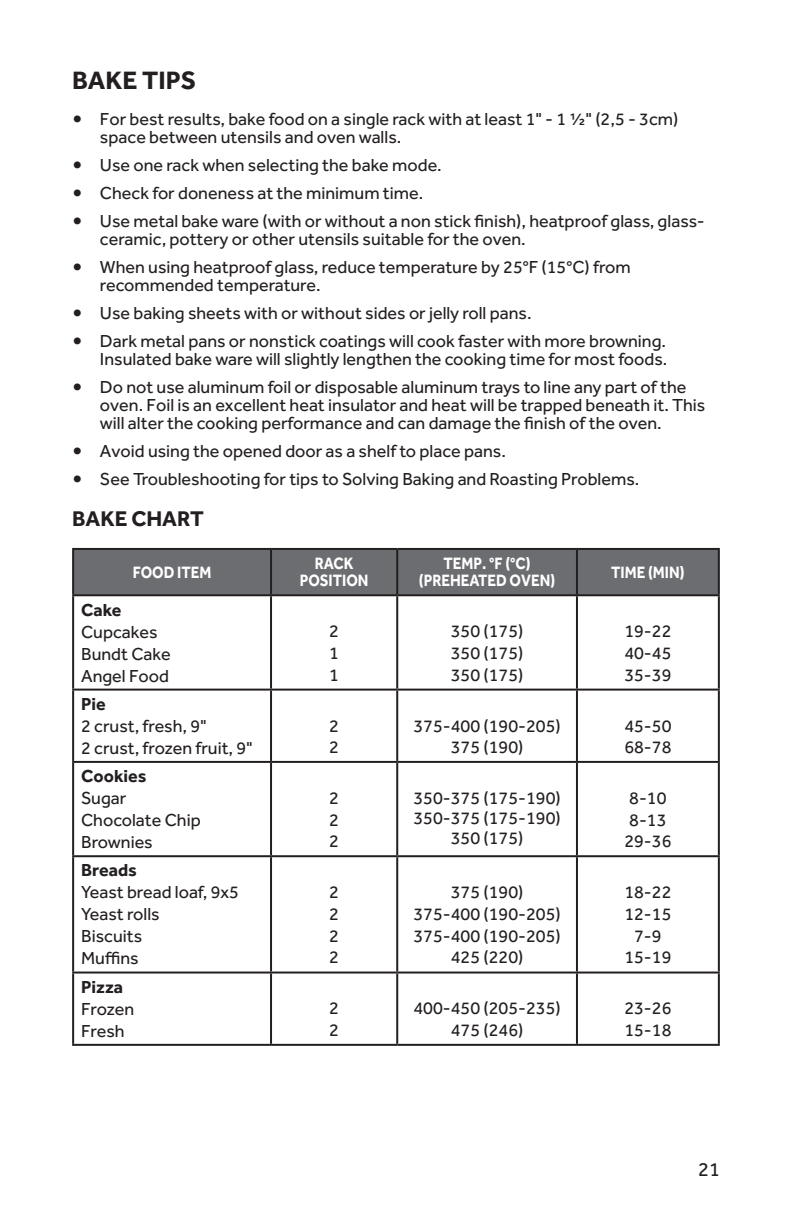
<style>
.page{position:relative;width:792px;height:1224px;background:#fff}
.page>*{position:absolute;margin:0;border:0;box-sizing:border-box;transform-origin:0 0}
.t1{font:700 26px "Effra";color:#231f20}
.t2{font:700 22px "Effra";color:#231f20}
.t3{font:20px "Effra";color:#231f20}
.t4{font:18px/21.8px "Effra";color:#231f20}
.t5{font:700 18px "Effra";color:#231f20}
.t6{font:700 17px/17px "Effra";color:#fff;text-align:center;scale:.88 1}
.s1{font-weight:700;font-size:24px}
</style>
<div class="page">
<div style="left:74px;top:550px;width:644px;height:44px;background:#6c6d70"></div>
<hr style="left:270px;top:550px;width:2px;height:44px;background:#231f20">
<hr style="left:396px;top:550px;width:2px;height:44px;background:#231f20">
<hr style="left:576px;top:550px;width:2px;height:44px;background:#231f20">
<hr style="left:72px;top:596px;width:2px;height:93px;background:#231f20">
<hr style="left:270px;top:596px;width:2px;height:93px;background:#231f20">
<hr style="left:396px;top:596px;width:2px;height:93px;background:#231f20">
<hr style="left:576px;top:596px;width:2px;height:93px;background:#231f20">
<hr style="left:718px;top:596px;width:2px;height:93px;background:#231f20">
<hr style="left:72px;top:689px;width:199px;height:2px;background:#231f20">
<hr style="left:72px;top:691px;width:2px;height:70px;background:#231f20">
<hr style="left:271px;top:689px;width:126px;height:2px;background:#231f20">
<hr style="left:270px;top:691px;width:2px;height:70px;background:#231f20">
<hr style="left:397px;top:689px;width:180px;height:2px;background:#231f20">
<hr style="left:396px;top:691px;width:2px;height:70px;background:#231f20">
<hr style="left:577px;top:689px;width:143px;height:2px;background:#231f20">
<hr style="left:576px;top:691px;width:2px;height:70px;background:#231f20">
<hr style="left:718px;top:691px;width:2px;height:70px;background:#231f20">
<hr style="left:72px;top:761px;width:199px;height:2px;background:#231f20">
<hr style="left:72px;top:763px;width:2px;height:92px;background:#231f20">
<hr style="left:271px;top:761px;width:126px;height:2px;background:#231f20">
<hr style="left:270px;top:763px;width:2px;height:92px;background:#231f20">
<hr style="left:397px;top:761px;width:180px;height:2px;background:#231f20">
<hr style="left:396px;top:763px;width:2px;height:92px;background:#231f20">
<hr style="left:577px;top:761px;width:143px;height:2px;background:#231f20">
<hr style="left:576px;top:763px;width:2px;height:92px;background:#231f20">
<hr style="left:718px;top:763px;width:2px;height:92px;background:#231f20">
<hr style="left:72px;top:855px;width:199px;height:2px;background:#231f20">
<hr style="left:72px;top:857px;width:2px;height:115px;background:#231f20">
<hr style="left:271px;top:855px;width:126px;height:2px;background:#231f20">
<hr style="left:270px;top:857px;width:2px;height:115px;background:#231f20">
<hr style="left:397px;top:855px;width:180px;height:2px;background:#231f20">
<hr style="left:396px;top:857px;width:2px;height:115px;background:#231f20">
<hr style="left:577px;top:855px;width:143px;height:2px;background:#231f20">
<hr style="left:576px;top:857px;width:2px;height:115px;background:#231f20">
<hr style="left:718px;top:857px;width:2px;height:115px;background:#231f20">
<hr style="left:72px;top:972px;width:199px;height:2px;background:#231f20">
<hr style="left:72px;top:974px;width:2px;height:70px;background:#231f20">
<hr style="left:271px;top:972px;width:126px;height:2px;background:#231f20">
<hr style="left:270px;top:974px;width:2px;height:70px;background:#231f20">
<hr style="left:397px;top:972px;width:180px;height:2px;background:#231f20">
<hr style="left:396px;top:974px;width:2px;height:70px;background:#231f20">
<hr style="left:577px;top:972px;width:143px;height:2px;background:#231f20">
<hr style="left:576px;top:974px;width:2px;height:70px;background:#231f20">
<hr style="left:718px;top:974px;width:2px;height:70px;background:#231f20">
<hr style="left:72px;top:1044px;width:199px;height:2px;background:#231f20">
<hr style="left:271px;top:1044px;width:126px;height:2px;background:#231f20">
<hr style="left:397px;top:1044px;width:180px;height:2px;background:#231f20">
<hr style="left:577px;top:1044px;width:143px;height:2px;background:#231f20">
<hr style="left:72px;top:548px;width:199px;height:2px;background:#231f20">
<hr style="left:72px;top:550px;width:2px;height:44px;background:#231f20">
<hr style="left:271px;top:548px;width:126px;height:2px;background:#231f20">
<hr style="left:397px;top:548px;width:180px;height:2px;background:#231f20">
<hr style="left:577px;top:548px;width:143px;height:2px;background:#231f20">
<hr style="left:718px;top:550px;width:2px;height:44px;background:#231f20">
<hr style="left:72px;top:594px;width:199px;height:2px;background:#231f20">
<hr style="left:271px;top:594px;width:126px;height:2px;background:#231f20">
<hr style="left:397px;top:594px;width:180px;height:2px;background:#231f20">
<hr style="left:577px;top:594px;width:143px;height:2px;background:#231f20">
<h1 class="t1" style="left:72px;top:65px;width:126px">BAKE TIPS</h1>
<p class="t4" style="left:100px;top:110px;width:580px;line-height:18px;text-indent:-28px"><span class="s1">•</span> For best results, bake food on a single rack with at least 1" - 1 ½" (2,5 - 3cm) space between utensils and oven walls.</p>
<p class="t4" style="left:72px;top:154px;width:371px"><span class="s1">•</span> Use one rack when selecting the bake mode.</p>
<p class="t4" style="left:72px;top:182px;width:353px"><span class="s1">•</span> Check for doneness at the minimum time.</p>
<p class="t4" style="left:100px;top:212px;width:606px;line-height:18px;text-indent:-28px"><span class="s1">•</span> Use metal bake ware (with or without a non stick finish), heatproof glass, glass&shy;ceramic, pottery or other utensils suitable for the oven.</p>
<p class="t4" style="left:100px;top:258px;width:532px;line-height:18px;text-indent:-28px"><span class="s1">•</span> When using heatproof glass, reduce temperature by 25°F (15°C) from recommended temperature.</p>
<p class="t4" style="left:72px;top:302px;width:461px"><span class="s1">•</span> Use baking sheets with or without sides or jelly roll pans.</p>
<p class="t4" style="left:72px;top:332px;width:597px;line-height:18px;text-align:right"><span class="s1">•</span> Dark metal pans or nonstick coatings will cook faster with more browning.<br>Insulated bake ware will slightly lengthen the cooking time for most foods.</p>
<p class="t4" style="left:100px;top:378px;width:607px;line-height:18px;text-indent:-28px"><span class="s1">•</span> Do not use aluminum foil or disposable aluminum trays to line any part of the oven. Foil is an excellent heat insulator and heat will be trapped beneath it. This will alter the cooking performance and can damage the finish of the oven.</p>
<p class="t4" style="left:72px;top:440px;width:436px"><span class="s1">•</span> Avoid using the opened door as a shelf to place pans.</p>
<p class="t4" style="left:72px;top:468px;width:569px"><span class="s1">•</span> See Troubleshooting for tips to Solving Baking and Roasting Problems.</p>
<p class="t2" style="left:72px;top:506px;width:133px">BAKE CHART</p>
<p class="t6" style="left:133px;top:563px;width:91px">FOOD ITEM</p>
<p class="t6" style="left:300px;top:555px;width:80px">RACK<br>POSITION</p>
<p class="t6" style="left:419px;top:555px;width:156px">TEMP. °F (°C) (PREHEATED OVEN)</p>
<p class="t6" style="left:611px;top:563px;width:85px">TIME (MIN)</p>
<p class="t5" style="left:81px;top:599px;width:42px">Cake</p>
<p class="t4" style="left:81px;top:620px;width:91px">Cupcakes<br>Bundt Cake<br>Angel Food</p>
<p class="t4" style="left:329px;top:620px;width:11px;text-align:justify">2<br>1<br>1</p>
<p class="t4" style="left:451px;top:620px;width:74px;text-align:justify">350 (175)<br>350 (175)<br>350 (175)</p>
<p class="t4" style="left:624px;top:620px;width:49px;text-align:justify">19-22<br>40-45<br>35-39</p>
<p class="t5" style="left:81px;top:693px;width:26px">Pie</p>
<p class="t4" style="left:81px;top:715px;width:173px">2 crust, fresh, 9"<br>2 crust, frozen fruit, 9"</p>
<p class="t4" style="left:329px;top:714px;width:11px">2<br>2</p>
<p class="t4" style="left:413px;top:714px;width:149px;text-align:center">375-400 (190-205)<br>375 (190)</p>
<p class="t4" style="left:624px;top:714px;width:49px">45-50<br>68-78</p>
<p class="t5" style="left:81px;top:765px;width:67px">Cookies</p>
<p class="t4" style="left:81px;top:787px;width:121px">Sugar<br>Chocolate Chip<br>Brownies</p>
<p class="t4" style="left:329px;top:787px;width:11px;text-align:justify">2<br>2<br>2</p>
<p class="t4" style="left:413px;top:788px;width:149px;line-height:20px;text-align:center">350-375 (175-190)<br>350-375 (175-190)<br>350 (175)</p>
<p class="t4" style="left:624px;top:787px;width:49px">8-10<br>8-13<br>29-36</p>
<p class="t5" style="left:81px;top:860px;width:57px">Breads</p>
<p class="t4" style="left:81px;top:881px;width:159px">Yeast bread loaf, 9x5<br>Yeast rolls<br>Biscuits<br>Muffins</p>
<p class="t4" style="left:329px;top:881px;width:11px;text-align:justify">2<br>2<br>2<br>2</p>
<p class="t4" style="left:413px;top:881px;width:149px;text-align:center">375 (190)<br>375-400 (190-205)<br>375-400 (190-205)<br>425 (220)</p>
<p class="t4" style="left:624px;top:881px;width:49px;text-align:center">18-22<br>12-15<br>7-9<br>15-19</p>
<p class="t5" style="left:81px;top:976px;width:43px">Pizza</p>
<p class="t4" style="left:81px;top:998px;width:55px">Frozen<br>Fresh</p>
<p class="t4" style="left:329px;top:997px;width:11px">2<br>2</p>
<p class="t4" style="left:413px;top:997px;width:149px;text-align:center">400-450 (205-235)<br>475 (246)</p>
<p class="t4" style="left:624px;top:997px;width:49px">23-26<br>15-18</p>
<p class="t3" style="left:698px;top:1157px;width:23px">21</p>
</div>
